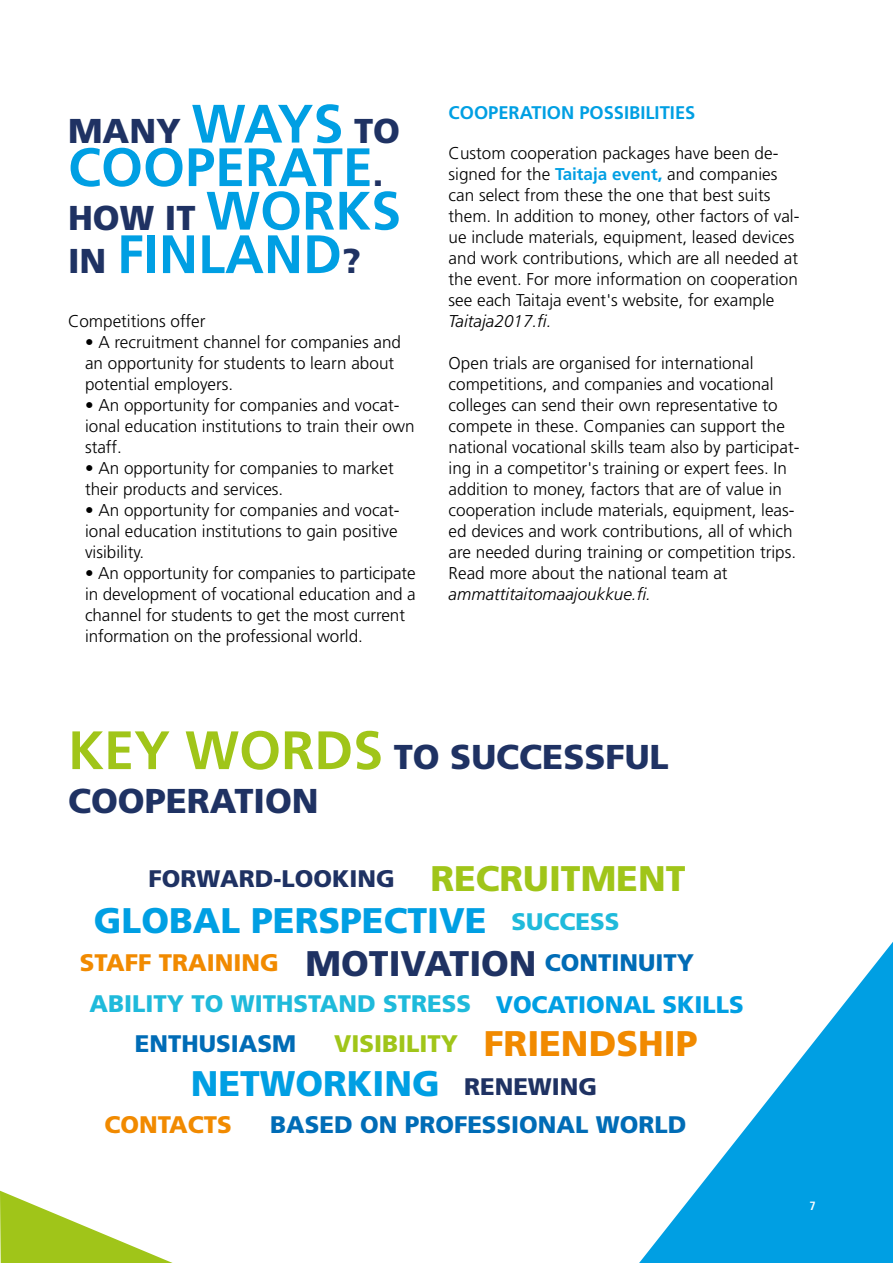
<style>
.page{position:relative;width:893px;height:1263px;background:#fff}
.page>*{position:absolute;margin:0;border:0;box-sizing:border-box;transform-origin:0 0}
.t1{font:700 54px "Frutiger LT Std";color:#009fe3}
.t2{font:900 35.55px "Frutiger LT Std";color:#009fe3}
.t3{font:900 35.55px "Frutiger LT Std";color:#a0c519}
.t4{font:900 35.55px "Frutiger LT Std";color:#f18a00}
.t5{font:900 34.5px/43.5px "Frutiger LT Std";color:#1f3263}
.t6{font:900 24px "Frutiger LT Std";color:#f18a00}
.t7{font:900 24px "Frutiger LT Std";color:#006cb6}
.t8{font:900 24px "Frutiger LT Std";color:#1fbadb}
.t9{font:900 24px "Frutiger LT Std";color:#009fe3}
.t10{font:900 24px "Frutiger LT Std";color:#1f3263}
.t11{font:900 24px "Frutiger LT Std";color:#a0c519}
.t12{font:700 18.3px "Frutiger LT Std";color:#009fe3}
.t13{font:300 17.1px/21px "Frutiger LT Std";color:#000}
.t14{font:italic 300 17.1px "Frutiger LT Std";color:#000}
.t15{font:700 condensed 12px "Frutiger LT Std";color:#fff}
.s1{font-weight:700;font-size:54px;color:#009fe3}
.s2{font-weight:900;font-size:34.5px;color:#1f3263}
.s3{font-weight:700;color:#009fe3}
.s4{font-weight:700;font-size:54px;color:#a0c519}
.s5{font-size:35.55px;color:#1f3263}
.s6{color:#006cb6}
.s7{font-size:24px;color:#1f3263}
</style>
<div class="page">
<svg style="left:639px;top:942px;width:254px;height:321px"></svg>
<svg style="left:0;top:1191px;width:173px;height:72px"></svg>
<h3 class="t5" style="left:68px;top:109px;width:333px">MANY <span class="s1">WAYS</span> TO</h3>
<h1 class="t1" style="left:68px;top:136px;width:317px">COOPERATE<span class="s2">.</span></h1>
<h3 class="t5" style="left:68px;top:196px;width:335px">HOW IT <span class="s1">WORKS</span></h3>
<h1 class="t1" style="left:68px;top:223px;width:295px"><span class="s2">IN</span> FINLAND<span class="s2">?</span></h1>
<p class="t13" style="left:68px;top:311px;width:139px">Competitions offer</p>
<p class="t13" style="left:85px;top:332px;width:318px">• A recruitment channel for companies and an opportunity for students to learn about potential employers.</p>
<p class="t13" style="left:85px;top:395px;width:331px">• An opportunity for companies and vocat&shy;ional education institutions to train their own staff.</p>
<p class="t13" style="left:85px;top:458px;width:310px">• An opportunity for companies to market their products and services.</p>
<p class="t13" style="left:85px;top:500px;width:316px;text-align:justify">• An opportunity for companies and vocat&shy;ional education institutions to gain positive visibility.</p>
<p class="t13" style="left:85px;top:563px;width:332px">• An opportunity for companies to participate in development of vocational education and a channel for students to get the most current information on the professional world.</p>
<p class="t12" style="left:449px;top:102px;width:248px">COOPERATION POSSIBILITIES</p>
<p class="t13" style="left:449px;top:143px;width:352px">Custom cooperation packages have been de&shy;signed for the <span class="s3">Taitaja event,</span> and companies can select from these the one that best suits them. In addition to money, other factors of val&shy;ue include materials, equipment, leased devices and work contributions, which are all needed at the event. For more information on cooperation see each Taitaja event's website, for example</p>
<p class="t14" style="left:449px;top:311px;width:104px">Taitaja2017.fi.</p>
<p class="t13" style="left:449px;top:353px;width:352px">Open trials are organised for international competitions, and companies and vocational colleges can send their own representative to compete in these. Companies can support the national vocational skills team also by participat&shy;ing in a competitor's training or expert fees. In addition to money, factors that are of value in cooperation include materials, equipment, leas&shy;ed devices and work contributions, all of which are needed during training or competition trips.<br>Read more about the national team at</p>
<p class="t14" style="left:449px;top:584px;width:204px">ammattitaitomaajoukkue.fi.</p>
<h3 class="t5" style="left:68px;top:735px;width:602px"><span class="s4">KEY WORDS</span> TO SUCCESSFUL<br>COOPERATION</h3>
<h2 class="t3" style="left:430px;top:857px;width:257px">RECRUITMENT</h2>
<h3 class="t10" style="left:148px;top:864px;width:248px">FORWARD-LOOKING</h3>
<h2 class="t2" style="left:94px;top:899px;width:394px">GLOBAL PERSPECTIVE</h2>
<h3 class="t8" style="left:512px;top:907px;width:109px">SUCCESS</h3>
<h3 class="t6" style="left:80px;top:948px;width:616px">STAFF TRAINING <span class="s5">MOTIVATION</span> <span class="s6">CONTINUITY</span></h3>
<h3 class="t8" style="left:90px;top:989px;width:383px">ABILITY TO WITHSTAND STRESS</h3>
<h3 class="t9" style="left:496px;top:990px;width:250px">VOCATIONAL SKILLS</h3>
<h3 class="t7" style="left:135px;top:1029px;width:163px">ENTHUSIASM</h3>
<h3 class="t11" style="left:334px;top:1029px;width:125px">VISIBILITY</h3>
<h2 class="t4" style="left:484px;top:1022px;width:215px">FRIENDSHIP</h2>
<h2 class="t2" style="left:191px;top:1062px;width:408px">NETWORKING <span class="s7">RENEWING</span></h2>
<h3 class="t6" style="left:104px;top:1110px;width:129px">CONTACTS</h3>
<h3 class="t7" style="left:270px;top:1110px;width:418px">BASED ON PROFESSIONAL WORLD</h3>
<p class="t15" style="left:809px;top:1199px;width:8px">7</p>
</div>
